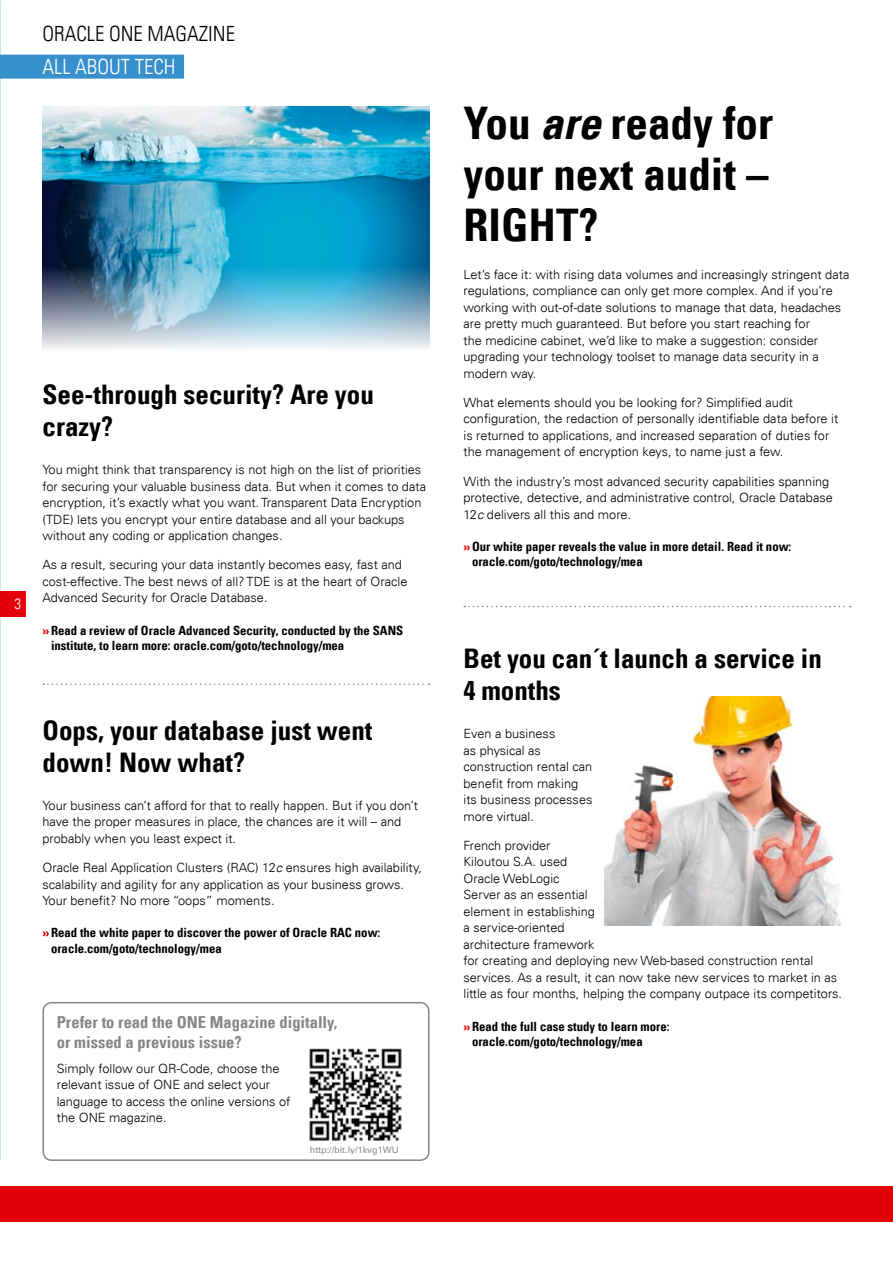
<style>
.page{position:relative;width:893px;height:1263px;background:#fff}
.page>*{position:absolute;margin:0;border:0;box-sizing:border-box;transform-origin:0 0}
.t1{font:700 condensed 45px/51px "Univers LT";color:#000;text-align:justify}
.t2{font:700 condensed 27px/32.4px "Univers LT";color:#000}
.t3{font:300 condensed 21px "Univers LT";color:#000}
.t4{font:300 condensed 21px "Univers LT";color:#fff}
.t5{font:700 condensed 16.5px/19.8px "Univers LT";color:#868685}
.t6{font:300 condensed 15px "Univers LT";color:#fff}
.t7{font:300 12.75px/16.5px "Univers LT";color:#000}
.t8{font:700 condensed 12.75px/15.3px "Univers LT";color:#000}
.t9{font:9px "Univers LT";color:#868685}
.s1{font-stretch:normal;color:#e30009}
.s2{font-style:italic}
</style>
<div class="page">
<div style="left:43px;top:1002px;width:386px;height:159px;border:2px solid #868685;border-radius:9px"></div>
<img style="left:309px;top:1048px;width:93px;height:93px">
<img style="left:43px;top:106px;width:386px;height:242px">
<svg style="left:464px;top:606px;width:387px;height:1px"></svg>
<img style="left:604px;top:696px;width:238px;height:229px">
<svg style="left:43px;top:683px;width:387px;height:2px"></svg>
<div style="left:0;top:1186px;width:893px;height:36px;background:#e30009"></div>
<div style="left:0;top:55px;width:184px;height:24px;background:#3790cb"></div>
<div style="left:0;top:591px;width:26px;height:26px;background:#e30009"></div>
<h3 class="t3" style="left:43px;top:21px;width:194px">ORACLE ONE MAGAZINE</h3>
<h3 class="t4" style="left:43px;top:54px;width:135px">ALL ABOUT TECH</h3>
<p class="t6" style="left:15px;top:595px;width:8px">3</p>
<h2 class="t2" style="left:43px;top:378px;width:333px">See-through security? Are you crazy?</h2>
<p class="t7" style="left:43px;top:461px;width:385px">You might think that transparency is not high on the list of priorities for securing your valuable business data. But when it comes to data encryption, it’s exactly what you want. Transparent Data Encryption (TDE) lets you encrypt your entire database and all your backups without any coding or application changes.</p>
<p class="t7" style="left:43px;top:556px;width:366px">As a result, securing your data instantly becomes easy, fast and cost-effective. The best news of all? TDE is at the heart of Oracle<br>Advanced Security for Oracle Database.</p>
<p class="t8" style="left:51px;top:622px;width:354px;text-indent:-9px"><span class="s1">»</span>Read a review of Oracle Advanced Security, conducted by the SANS institute, to learn more: oracle.com/goto/technology/mea</p>
<h2 class="t2" style="left:43px;top:714px;width:331px">Oops, your database just went down! Now what?</h2>
<p class="t7" style="left:43px;top:797px;width:377px">Your business can’t afford for that to really happen. But if you don’t have the proper measures in place, the chances are it will – and probably when you least expect it.</p>
<p class="t7" style="left:43px;top:859px;width:381px">Oracle Real Application Clusters (RAC) 12<span class="s2">c</span> ensures high availability, scalability and agility for any application as your business grows.<br>Your benefit? No more “oops” moments.</p>
<p class="t8" style="left:51px;top:925px;width:331px;text-indent:-9px"><span class="s1">»</span>Read the white paper to discover the power of Oracle RAC now: oracle.com/goto/technology/mea</p>
<p class="t5" style="left:57px;top:1012px;width:282px">Prefer to read the ONE Magazine digitally, or missed a previous issue?</p>
<p class="t7" style="left:57px;top:1060px;width:235px">Simply follow our QR-Code, choose the relevant issue of ONE and select your language to access the online versions of the ONE magazine.</p>
<p class="t9" style="left:310px;top:1144px;width:90px">http://bit.ly/1kvg1WU</p>
<h1 class="t1" style="left:463px;top:97px;width:311px">You <span class="s2">are</span> ready for your next audit – RIGHT?</h1>
<p class="t7" style="left:463px;top:266px;width:388px">Let’s face it: with rising data volumes and increasingly stringent data regulations, compliance can only get more complex. And if you’re working with out-of-date solutions to manage that data, headaches are pretty much guaranteed. But before you start reaching for<br>the medicine cabinet, we’d like to make a suggestion: consider upgrading your technology toolset to manage data security in a modern way.</p>
<p class="t7" style="left:463px;top:394px;width:376px">What elements should you be looking for? Simplified audit configuration, the redaction of personally identifiable data before it is returned to applications, and increased separation of duties for the management of encryption keys, to name just a few.</p>
<p class="t7" style="left:463px;top:473px;width:371px">With the industry’s most advanced security capabilities spanning protective, detective, and administrative control, Oracle Database<br>12<span class="s2">c</span> delivers all this and more.</p>
<p class="t8" style="left:472px;top:539px;width:321px;text-indent:-9px"><span class="s1">»</span>Our white paper reveals the value in more detail. Read it now: oracle.com/goto/technology/mea</p>
<h2 class="t2" style="left:463px;top:642px;width:360px">Bet you can´t launch a service in<br>4 months</h2>
<p class="t7" style="left:463px;top:725px;width:130px">Even a business<br>as physical as construction rental can benefit from making its business processes more virtual.</p>
<p class="t7" style="left:463px;top:837px;width:380px">French provider<br>Kiloutou S.A. used<br>Oracle WebLogic<br>Server as an essential<br>element in establishing<br>a service-oriented<br>architecture framework<br>for creating and deploying new Web-based construction rental services. As a result, it can now take new services to market in as little as four months, helping the company outpace its competitors.</p>
<p class="t8" style="left:472px;top:1018px;width:199px;text-indent:-9px"><span class="s1">»</span>Read the full case study to learn more: oracle.com/goto/technology/mea</p>
</div>
